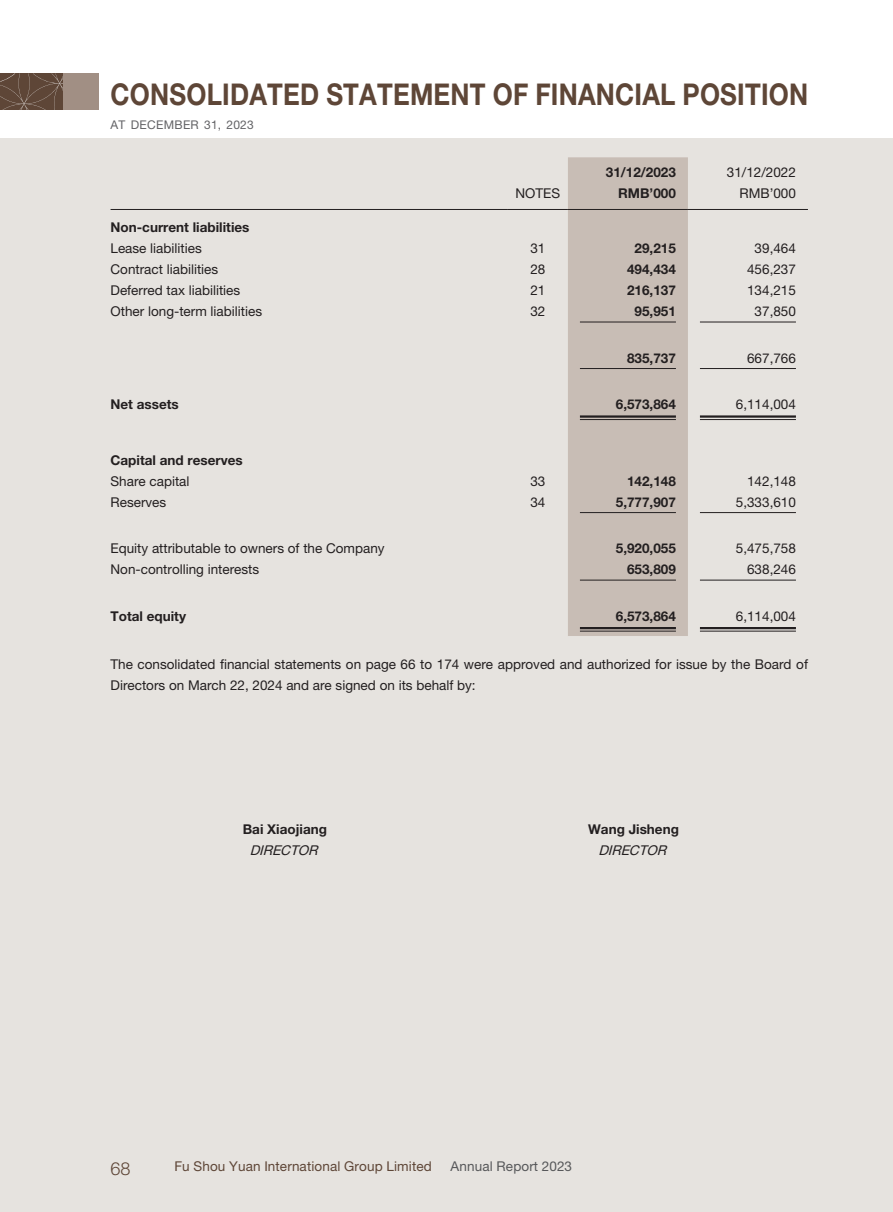
<style>
.page{position:relative;width:893px;height:1212px;background:#fff}
.page>*{position:absolute;margin:0;border:0;box-sizing:border-box;transform-origin:0 0}
.t1{font:700 30px "Helvetica Neue LT Std";letter-spacing:.01em;color:#5e4637;scale:.86 1}
.t2{font:300 18px "Helvetica Neue LT Std";color:#5e4637}
._01_Body_Text{font:13.5px/21px "Helvetica Neue LT Std";color:#231f20}
._15_Table_Stub{font:13.5px "Helvetica Neue LT Std";color:#231f20}
._01_Body_Text-2{font:700 13.5px "Helvetica Neue LT Std";color:#231f20}
._15_Table_Stub-2{font:700 13.5px "Helvetica Neue LT Std";color:#231f20}
.t3{font:13.5px "Helvetica Neue LT Std";letter-spacing:.01em;color:#5e4637}
.t4{font:13.5px "Helvetica Neue LT Std";letter-spacing:.01em;color:#57585a}
._01_Body_Text-3{font:italic 13.5px "Helvetica Neue LT Std";color:#231f20}
.t5{font:12px "Helvetica Neue LT Std";letter-spacing:.025em;color:#636366}
</style>
<div class="page">
<div style="left:0;top:138px;width:893px;height:1074px;background:#e6e3df"></div>
<div style="left:0;top:73px;width:99px;height:36px;background:#a18f84"></div>
<svg style="left:0;top:73px;width:62px;height:36px;background:#634c3e"></svg>
<div style="left:568px;top:157px;width:120px;height:479px;background:#c8bdb5"></div>
<hr style="left:111px;top:209px;width:397px;height:1px;background:#231f20">
<hr style="left:508px;top:209px;width:60px;height:1px;background:#231f20">
<hr style="left:568px;top:209px;width:120px;height:1px;background:#231f20">
<hr style="left:688px;top:209px;width:120px;height:1px;background:#231f20">
<hr style="left:580px;top:322px;width:96px;height:1px;background:#231f20">
<hr style="left:700px;top:322px;width:96px;height:1px;background:#231f20">
<hr style="left:580px;top:368px;width:96px;height:1px;background:#231f20">
<hr style="left:700px;top:368px;width:96px;height:1px;background:#231f20">
<hr style="left:580px;top:415px;width:96px;height:3px;background:#231f20">
<hr style="left:580px;top:419px;width:96px;height:1px;background:#231f20">
<hr style="left:700px;top:415px;width:96px;height:3px;background:#231f20">
<hr style="left:700px;top:419px;width:96px;height:1px;background:#231f20">
<hr style="left:580px;top:512px;width:96px;height:1px;background:#231f20">
<hr style="left:700px;top:512px;width:96px;height:1px;background:#231f20">
<hr style="left:580px;top:580px;width:96px;height:1px;background:#231f20">
<hr style="left:700px;top:580px;width:96px;height:1px;background:#231f20">
<hr style="left:580px;top:627px;width:96px;height:2px;background:#231f20">
<hr style="left:580px;top:631px;width:96px;height:1px;background:#231f20">
<hr style="left:700px;top:627px;width:96px;height:2px;background:#231f20">
<hr style="left:700px;top:631px;width:96px;height:1px;background:#231f20">
<h1 class="t1" style="left:111px;top:76px;width:813px">CONSOLIDATED STATEMENT OF FINANCIAL POSITION</h1>
<p class="t5" style="left:111px;top:118px;width:145px">AT DECEMBER 31, 2023</p>
<p class="_01_Body_Text-2" style="left:606px;top:163px;width:72px">31/12/2023</p>
<p class="_01_Body_Text" style="left:727px;top:161px;width:71px">31/12/2022</p>
<p class="_01_Body_Text" style="left:515px;top:182px;width:46px">NOTES</p>
<p class="_01_Body_Text-2" style="left:618px;top:184px;width:59px">RMB’000</p>
<p class="_01_Body_Text" style="left:739px;top:182px;width:58px">RMB’000</p>
<p class="_15_Table_Stub-2" style="left:111px;top:219px;width:140px">Non-current liabilities</p>
<p class="_15_Table_Stub" style="left:111px;top:240px;width:93px">Lease liabilities</p>
<p class="_01_Body_Text" style="left:530px;top:238px;width:17px">31</p>
<p class="_01_Body_Text-2" style="left:635px;top:240px;width:43px">29,215</p>
<p class="_01_Body_Text" style="left:755px;top:238px;width:43px">39,464</p>
<p class="_15_Table_Stub" style="left:111px;top:261px;width:109px">Contract liabilities</p>
<p class="_01_Body_Text" style="left:530px;top:259px;width:17px">28</p>
<p class="_01_Body_Text-2" style="left:627px;top:261px;width:50px">494,434</p>
<p class="_01_Body_Text" style="left:747px;top:259px;width:50px">456,237</p>
<p class="_15_Table_Stub" style="left:111px;top:282px;width:131px">Deferred tax liabilities</p>
<p class="_01_Body_Text" style="left:530px;top:280px;width:17px">21</p>
<p class="_01_Body_Text-2" style="left:627px;top:282px;width:50px">216,137</p>
<p class="_01_Body_Text" style="left:747px;top:280px;width:50px">134,215</p>
<p class="_15_Table_Stub" style="left:111px;top:303px;width:153px">Other long-term liabilities</p>
<p class="_01_Body_Text" style="left:530px;top:301px;width:17px">32</p>
<p class="_01_Body_Text-2" style="left:635px;top:303px;width:43px">95,951</p>
<p class="_01_Body_Text" style="left:755px;top:301px;width:43px">37,850</p>
<p class="_01_Body_Text-2" style="left:627px;top:349px;width:50px">835,737</p>
<p class="_01_Body_Text" style="left:747px;top:347px;width:50px">667,766</p>
<p class="_15_Table_Stub-2" style="left:111px;top:396px;width:70px">Net assets</p>
<p class="_01_Body_Text-2" style="left:616px;top:396px;width:62px">6,573,864</p>
<p class="_01_Body_Text" style="left:736px;top:394px;width:62px">6,114,004</p>
<p class="_15_Table_Stub-2" style="left:111px;top:451px;width:134px">Capital and reserves</p>
<p class="_15_Table_Stub" style="left:111px;top:473px;width:81px">Share capital</p>
<p class="_01_Body_Text" style="left:530px;top:470px;width:17px">33</p>
<p class="_01_Body_Text-2" style="left:627px;top:472px;width:50px">142,148</p>
<p class="_01_Body_Text" style="left:747px;top:470px;width:50px">142,148</p>
<p class="_15_Table_Stub" style="left:111px;top:494px;width:57px">Reserves</p>
<p class="_01_Body_Text" style="left:530px;top:491px;width:17px">34</p>
<p class="_01_Body_Text-2" style="left:616px;top:493px;width:62px">5,777,907</p>
<p class="_01_Body_Text" style="left:736px;top:491px;width:62px">5,333,610</p>
<p class="_15_Table_Stub" style="left:111px;top:540px;width:276px">Equity attributable to owners of the Company</p>
<p class="_01_Body_Text-2" style="left:616px;top:540px;width:62px">5,920,055</p>
<p class="_01_Body_Text" style="left:736px;top:538px;width:62px">5,475,758</p>
<p class="_15_Table_Stub" style="left:111px;top:561px;width:150px">Non-controlling interests</p>
<p class="_01_Body_Text-2" style="left:627px;top:561px;width:50px">653,809</p>
<p class="_01_Body_Text" style="left:747px;top:559px;width:50px">638,246</p>
<p class="_15_Table_Stub-2" style="left:111px;top:608px;width:77px">Total equity</p>
<p class="_01_Body_Text-2" style="left:616px;top:608px;width:62px">6,573,864</p>
<p class="_01_Body_Text" style="left:736px;top:605px;width:62px">6,114,004</p>
<p class="_01_Body_Text" style="left:111px;top:653px;width:699px">The consolidated financial statements on page 66 to 174 were approved and authorized for issue by the Board of<br>Directors on March 22, 2024 and are signed on its behalf by:</p>
<p class="_01_Body_Text-2" style="left:243px;top:820px;width:86px">Bai Xiaojiang</p>
<p class="_01_Body_Text-2" style="left:588px;top:820px;width:92px">Wang Jisheng</p>
<p class="_01_Body_Text-3" style="left:250px;top:842px;width:73px">DIRECTOR</p>
<p class="_01_Body_Text-3" style="left:598px;top:842px;width:73px">DIRECTOR</p>
<h2 class="t2" style="left:111px;top:1158px;width:22px">68</h2>
<p class="t3" style="left:174px;top:1158px;width:259px">Fu Shou Yuan International Group Limited</p>
<p class="t4" style="left:451px;top:1158px;width:123px">Annual Report 2023</p>
</div>
